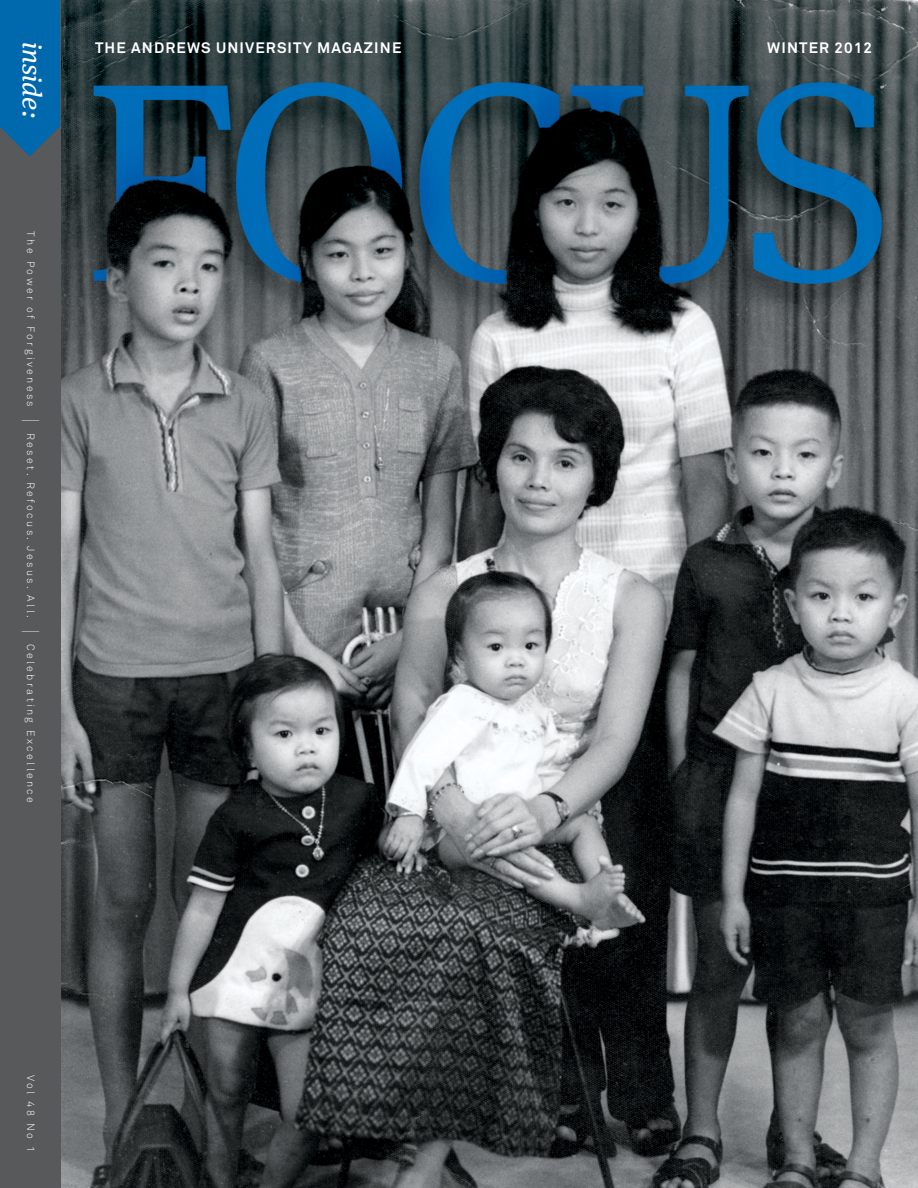
<style>
.page{position:relative;width:918px;height:1188px;background:#fff}
.page>*{position:absolute;margin:0;border:0;box-sizing:border-box;transform-origin:0 0}
.t1{font:italic 27px "Meta Serif Pro";color:#fff}
.t2{font:700 15px "Akkurat Pro";letter-spacing:.075em;color:#fff}
.t3{font:10.5px "Akkurat Light Pro";letter-spacing:.23em;color:#fff}
.s1{font-size:19.95px}
</style>
<div class="page">
<img style="left:60px;top:0;width:858px;height:1188px">
<div style="left:0;top:0;width:60px;height:1188px;background:#58595b"></div>
<svg style="left:0;top:0;width:60px;height:157px;background:#0866a4"></svg>
<h1 class="t1" style="left:52px;top:42px;width:79px;rotate:90deg">inside:</h1>
<p class="t3" style="left:37px;top:231px;width:573px;rotate:90deg">The Power of Forgiveness <span class="s1">|</span> Reset. Refocus. Jesus. All. <span class="s1">|</span> Celebrating Excellence</p>
<h2 class="t2" style="left:95px;top:39px;width:308px">THE ANDREWS UNIVERSITY MAGAZINE</h2>
<h2 class="t2" style="left:767px;top:39px;width:9px">WIN</h2>
<h2 class="t2" style="left:799px;top:39px;width:74px">TER 2012</h2>
<p class="t3" style="left:37px;top:1075px;width:78px;rotate:90deg">Vol 48 No 1</p>
</div>
